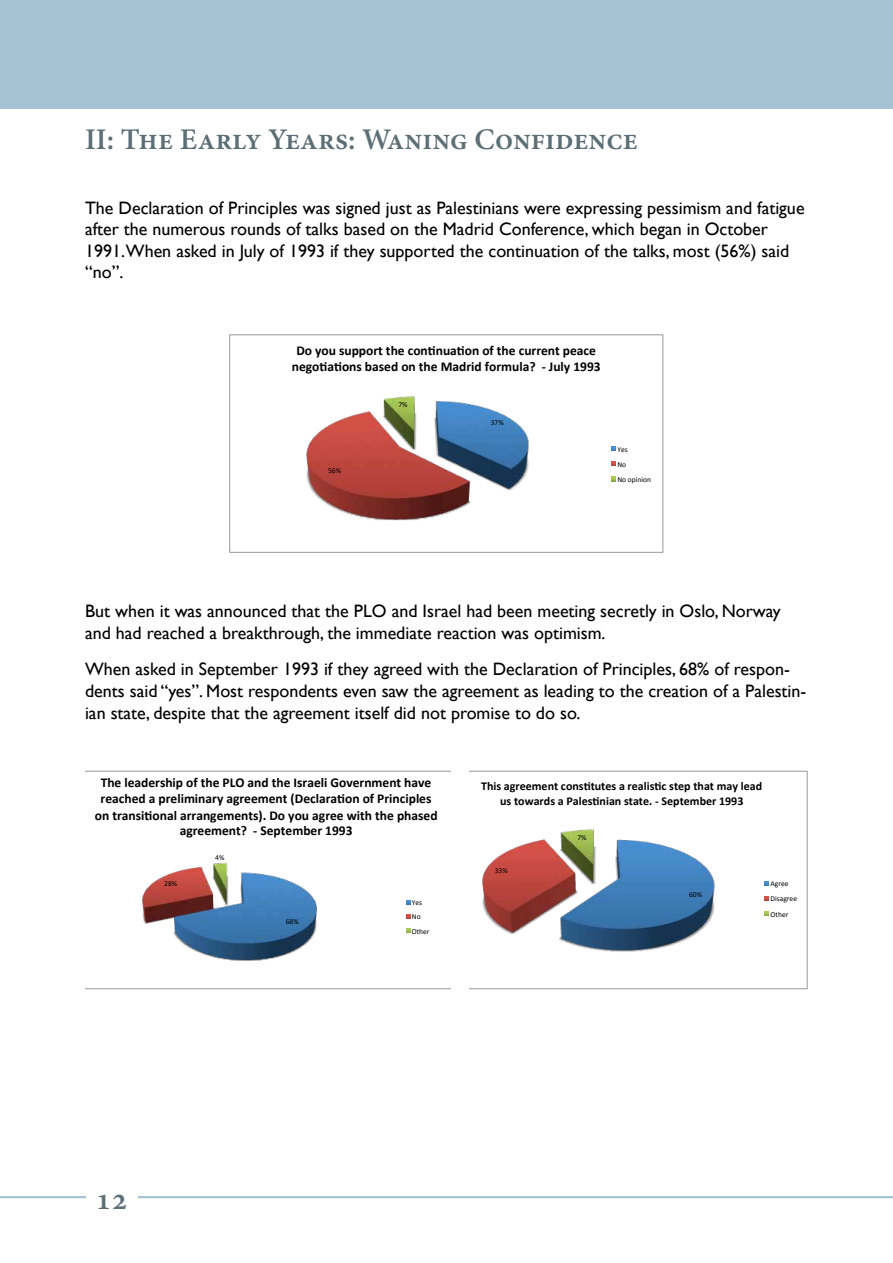
<style>
.page{position:relative;width:893px;height:1263px;background:#fff}
.page>*{position:absolute;margin:0;border:0;box-sizing:border-box;transform-origin:0 0}
.t1{font:600 31.5px "Minion Pro";color:#5d6f76}
.t2{font:600 30px "Minion Pro";color:#5d6f76}
.t3{font:18px/21.6px "Gill Sans";color:#000}
.t4{font:700 13.5px/16px "Calibri";color:#000;text-align:center}
.t5{font:700 12px/14.2px "Calibri";color:#000;text-align:center}
.t6{font:7.5px/15px "Calibri";color:#000}
</style>
<div class="page">
<hr style="left:0;top:1196px;width:893px;height:2px;background:#a5c3d2">
<div style="left:0;top:0;width:893px;height:108px;background:#a5c3d2"></div>
<div style="left:86px;top:1162px;width:52px;height:84px;background:#fff"></div>
<img style="left:306px;top:396px;width:223px;height:125px">
<svg style="left:612px;top:447px;width:4px;height:4px"></svg>
<svg style="left:612px;top:462px;width:4px;height:4px"></svg>
<svg style="left:612px;top:477px;width:4px;height:4px"></svg>
<div style="left:229px;top:334px;width:434px;height:219px;border:1px solid #989898"></div>
<svg style="left:85px;top:771px;width:366px;height:218px"></svg>
<svg style="left:469px;top:771px;width:338px;height:218px"></svg>
<h2 class="t2" style="left:85px;top:119px;width:554px">II: The Early Years: Waning Confidence</h2>
<p class="t3" style="left:85px;top:196px;width:721px">The Declaration of Principles was signed just as Palestinians were expressing pessimism and fatigue after the numerous rounds of talks based on the Madrid Conference, which began in October 1991.When asked in July of 1993 if they supported the continuation of the talks, most (56%) said “no”.</p>
<p class="t4" style="left:292px;top:343px;width:310px">Do you support the con.nua.on of the current peace nego.a.ons based on the Madrid formula? --‐ July 1993</p>
<p class="t6" style="left:328px;top:463px;width:14px">56%</p>
<p class="t6" style="left:398px;top:397px;width:11px">7%</p>
<p class="t6" style="left:491px;top:415px;width:14px">37%</p>
<p class="t6" style="left:617px;top:442px;width:35px">Yes<br>No<br>No opinion</p>
<p class="t3" style="left:85px;top:600px;width:697px">But when it was announced that the PLO and Israel had been meeting secretly in Oslo, Norway and had reached a breakthrough, the immediate reaction was optimism.</p>
<p class="t3" style="left:85px;top:658px;width:723px">When asked in September 1993 if they agreed with the Declaration of Principles, 68% of respon&shy;dents said “yes”. Most respondents even saw the agreement as leading to the creation of a Palestin&shy;ian state, despite that the agreement itself did not promise to do so.</p>
<p class="t4" style="left:95px;top:775px;width:344px">The leadership of the PLO and the Israeli Government have reached a preliminary agreement (Declara&lt;on of Principles on transi&lt;onal arrangements). Do you agree with the phased agreement? --‐ September 1993</p>
<p class="t6" style="left:164px;top:876px;width:14px">28%</p>
<p class="t6" style="left:215px;top:850px;width:11px">4%</p>
<p class="t6" style="left:286px;top:914px;width:14px">68%</p>
<p class="t6" style="left:412px;top:896px;width:19px;line-height:14.2px">Yes<br>No<br>Other</p>
<p class="t5" style="left:481px;top:779px;width:283px">This agreement cons/tutes a realis/c step that may lead us towards a Pales/nian state. --‐ September 1993</p>
<p class="t6" style="left:495px;top:863px;width:14px">33%</p>
<p class="t6" style="left:577px;top:830px;width:11px">7%</p>
<p class="t6" style="left:689px;top:887px;width:14px">60%</p>
<p class="t6" style="left:771px;top:876px;width:28px">Agree<br>Disagree<br>Other</p>
<h1 class="t1" style="left:96px;top:1177px;width:34px">12</h1>
</div>
